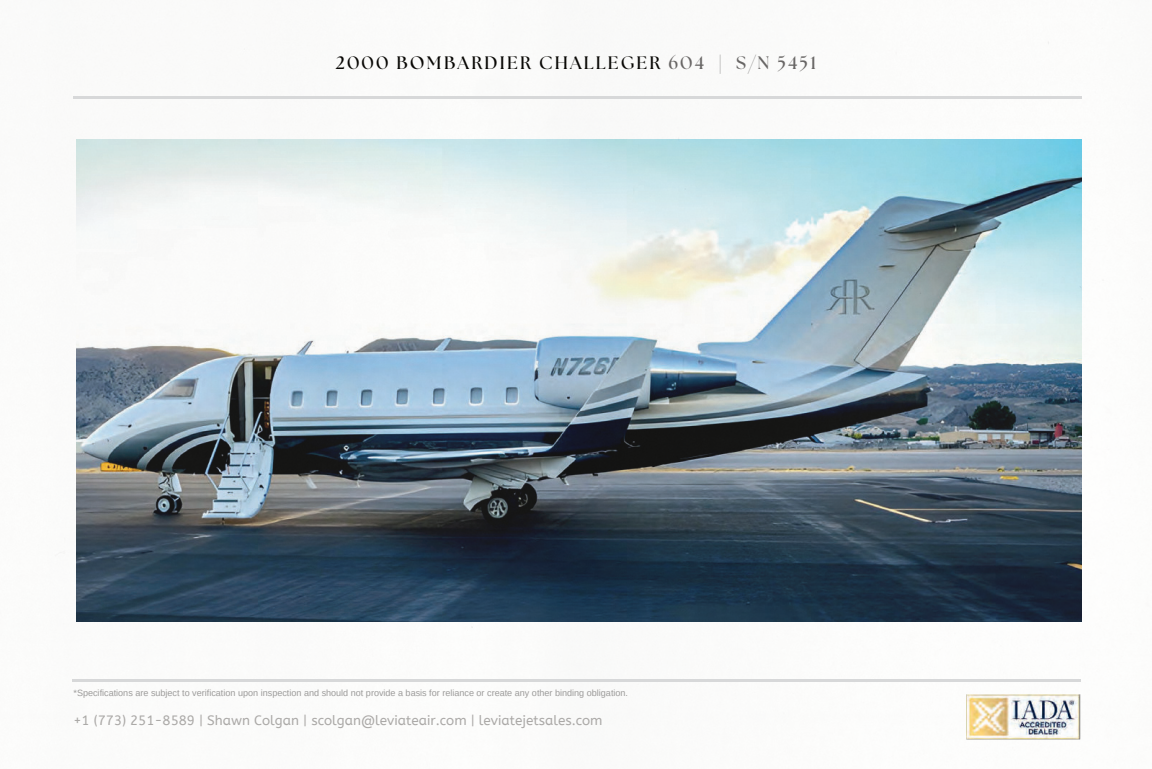
<style>
.page{position:relative;width:1152px;height:769px;background:#fff}
.page>*{position:absolute;margin:0;border:0;box-sizing:border-box;transform-origin:0 0}
.t1{font:700 18px "The Seasons";letter-spacing:.12em;color:#080704}
.t2{font:13.5px "A Bee Zee";color:#aba9a7}
.t3{font:9px "Arimo";color:#9c9b9a}
.s1{color:#686665}
</style>
<div class="page">
<img style="left:55px;top:41px;width:1027px;height:641px">
<hr style="left:72px;top:678px;width:1008px;height:3px;background:#d7d8d9">
<hr style="left:74px;top:96px;width:1008px;height:3px;background:#d7d8d9">
<img style="left:928px;top:665px;width:154px;height:75px">
<h1 class="t1" style="left:336px;top:50px;width:482px">2000 BOMBARDIER CHALLEGER <span class="s1">604 | S/N 5451</span></h1>
<p class="t3" style="left:74px;top:686px;width:556px">*Specifications are subject to verification upon inspection and should not provide a basis for reliance or create any other binding obligation.</p>
<h2 class="t2" style="left:74px;top:712px;width:531px">+1 (773) 251-8589 | Shawn Colgan | scolgan@leviateair.com | leviatejetsales.com</h2>
</div>
